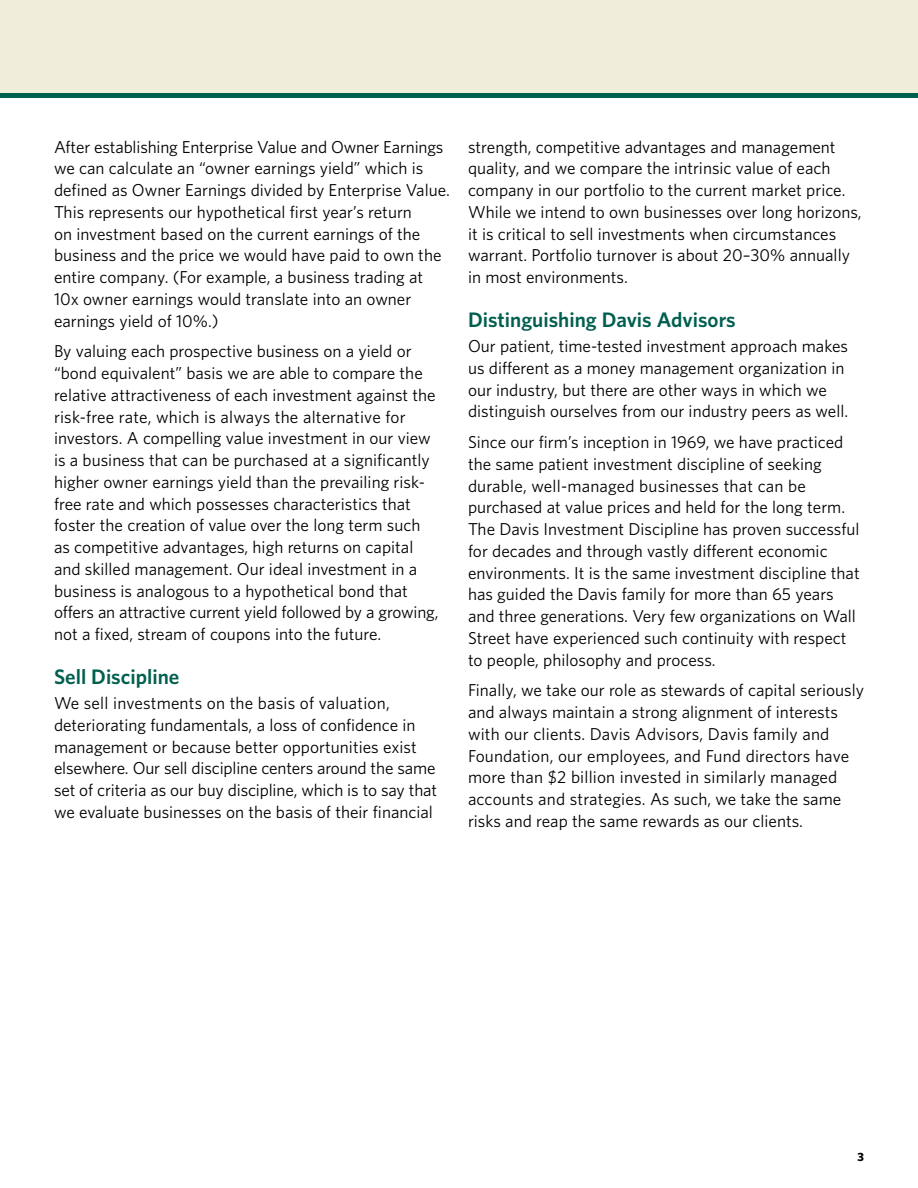
<style>
.page{position:relative;width:918px;height:1188px;background:#fff}
.page>*{position:absolute;margin:0;border:0;box-sizing:border-box;transform-origin:0 0}
.Subhead{font:600 21px "Whitney";color:#005f4f}
.Body{font:17.25px/21.8px "Whitney";color:#000}
.t1{font:700 12px "Whitney";color:#000}
</style>
<div class="page">
<div style="left:0;top:0;width:918px;height:94px;background:#f0eedb"></div>
<hr style="left:0;top:94px;width:918px;height:4px;background:#005f4f">
<p class="Body" style="left:54px;top:135px;width:398px">After establishing Enterprise Value and Owner Earnings we can calculate an “owner earnings yield” which is defined as Owner Earnings divided by Enterprise Value.<br>This represents our hypothetical first year’s return<br>on investment based on the current earnings of the business and the price we would have paid to own the entire company. (For example, a business trading at 10x owner earnings would translate into an owner earnings yield of 10%.)</p>
<p class="Body" style="left:54px;top:340px;width:386px">By valuing each prospective business on a yield or “bond equivalent” basis we are able to compare the relative attractiveness of each investment against the risk-free rate, which is always the alternative for investors. A compelling value investment in our view is a business that can be purchased at a significantly higher owner earnings yield than the prevailing risk&shy;free rate and which possesses characteristics that foster the creation of value over the long term such as competitive advantages, high returns on capital and skilled management. Our ideal investment in a business is analogous to a hypothetical bond that offers an attractive current yield followed by a growing, not a fixed, stream of coupons into the future.</p>
<p class="Subhead" style="left:54px;top:663px;width:127px">Sell Discipline</p>
<p class="Body" style="left:54px;top:692px;width:385px">We sell investments on the basis of valuation, deteriorating fundamentals, a loss of confidence in management or because better opportunities exist elsewhere. Our sell discipline centers around the same set of criteria as our buy discipline, which is to say that we evaluate businesses on the basis of their financial</p>
<p class="Body" style="left:468px;top:135px;width:395px">strength, competitive advantages and management quality, and we compare the intrinsic value of each company in our portfolio to the current market price.<br>While we intend to own businesses over long horizons, it is critical to sell investments when circumstances warrant. Portfolio turnover is about 20–30% annually in most environments.</p>
<p class="Subhead" style="left:468px;top:306px;width:269px">Distinguishing Davis Advisors</p>
<p class="Body" style="left:468px;top:335px;width:382px">Our patient, time-tested investment approach makes us different as a money management organization in our industry, but there are other ways in which we distinguish ourselves from our industry peers as well.</p>
<p class="Body" style="left:468px;top:431px;width:393px">Since our firm’s inception in 1969, we have practiced the same patient investment discipline of seeking durable, well-managed businesses that can be purchased at value prices and held for the long term.<br>The Davis Investment Discipline has proven successful for decades and through vastly different economic environments. It is the same investment discipline that has guided the Davis family for more than 65 years and three generations. Very few organizations on Wall Street have experienced such continuity with respect to people, philosophy and process.</p>
<p class="Body" style="left:468px;top:679px;width:398px">Finally, we take our role as stewards of capital seriously and always maintain a strong alignment of interests with our clients. Davis Advisors, Davis family and Foundation, our employees, and Fund directors have more than $2 billion invested in similarly managed accounts and strategies. As such, we take the same risks and reap the same rewards as our clients.</p>
<p class="t1" style="left:857px;top:1149px;width:8px">3</p>
</div>
